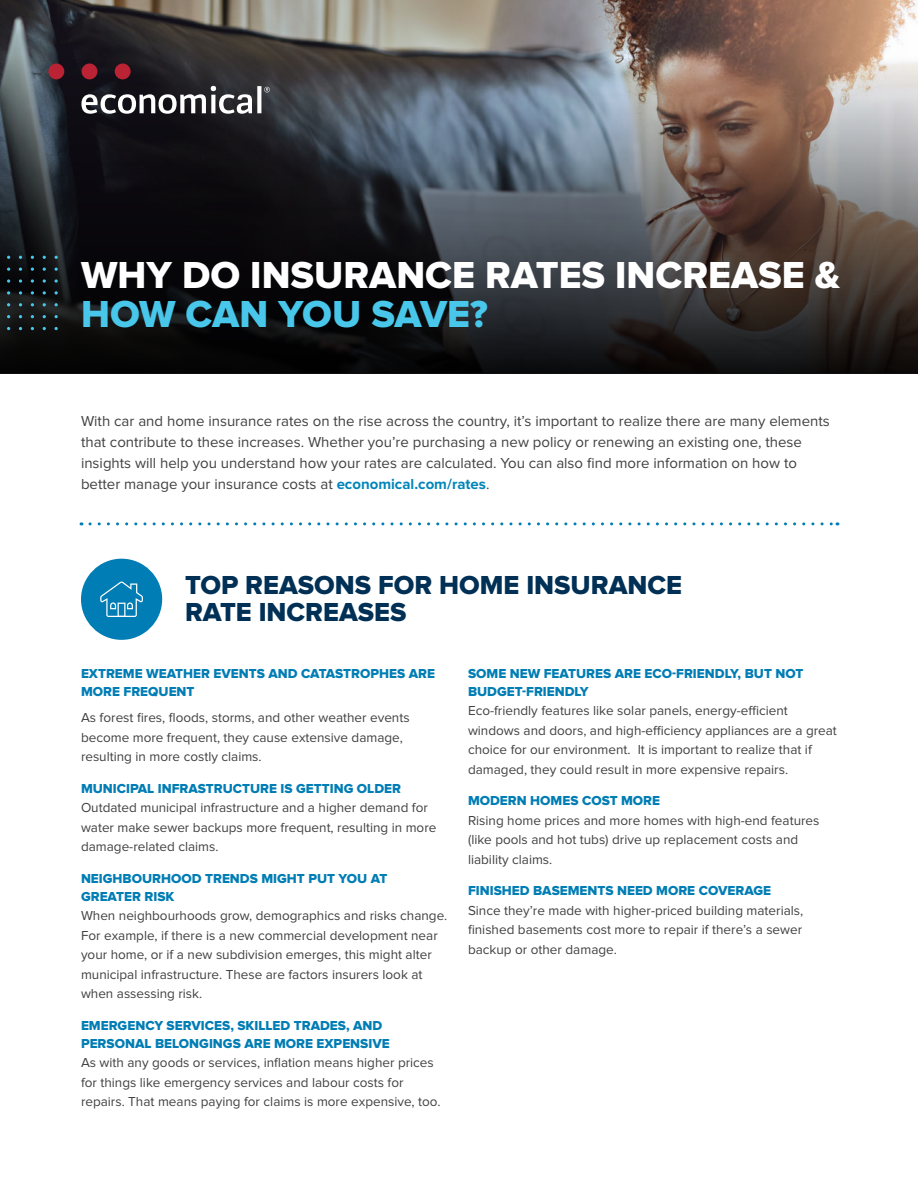
<style>
.page{position:relative;width:918px;height:1188px;background:#fff}
.page>*{position:absolute;margin:0;border:0;box-sizing:border-box;transform-origin:0 0}
.H2{font:39px/39px "Proxima Nova Extrabld";color:#fff}
.H3{font:27px/27px "Proxima Nova Extrabld";color:#003055}
.Body{font:15px/21px "Proxima Nova";color:#414042}
.Body-2{font:13.5px/19.5px "Proxima Nova";color:#414042}
.H4{font:13.5px/18px "Proxima Nova Extrabld";color:#007db4}
.s1{color:#49c7eb}
.s2{font-weight:700;color:#0085ba}
</style>
<div class="page">
<img style="left:0;top:0;width:918px;height:374px">
<svg style="left:7px;top:279px;width:3px;height:4px"></svg>
<svg style="left:19px;top:279px;width:3px;height:4px"></svg>
<svg style="left:31px;top:279px;width:3px;height:4px"></svg>
<svg style="left:43px;top:279px;width:3px;height:4px"></svg>
<svg style="left:55px;top:279px;width:3px;height:4px"></svg>
<svg style="left:7px;top:291px;width:3px;height:4px"></svg>
<svg style="left:19px;top:291px;width:3px;height:4px"></svg>
<svg style="left:31px;top:291px;width:3px;height:4px"></svg>
<svg style="left:43px;top:291px;width:3px;height:4px"></svg>
<svg style="left:55px;top:291px;width:3px;height:4px"></svg>
<div style="left:115px;top:63px;width:16px;height:16px;background:#ba2334;border-radius:50%"></div>
<div style="left:82px;top:63px;width:15px;height:16px;background:#ba2334;border-radius:50%"></div>
<div style="left:48px;top:63px;width:16px;height:16px;background:#ba2334;border-radius:50%"></div>
<svg style="left:81px;top:86px;width:189px;height:28px"></svg>
<div style="left:81px;top:559px;width:81px;height:81px;background:#007db4;border-radius:50%"></div>
<svg style="left:100px;top:582px;width:43px;height:35px"></svg>
<svg style="left:90px;top:522px;width:748px;height:3px"></svg>
<h1 class="H2" style="left:81px;top:256px;width:761px">WHY DO INSURANCE RATES INCREASE &amp;<br><span class="s1">HOW CAN YOU SAVE?</span></h1>
<p class="Body" style="left:81px;top:411px;width:750px">With car and home insurance rates on the rise across the country, it’s important to realize there are many elements that contribute to these increases. Whether you’re purchasing a new policy or renewing an existing one, these insights will help you understand how your rates are calculated. You can also find more information on how to better manage your insurance costs at <span class="s2">economical.com/rates</span>.</p>
<h2 class="H3" style="left:185px;top:572px;width:499px">TOP REASONS FOR HOME INSURANCE<br>RATE INCREASES</h2>
<h3 class="H4" style="left:81px;top:665px;width:356px">EXTREME WEATHER EVENTS AND CATASTROPHES ARE<br>MORE FREQUENT</h3>
<p class="Body-2" style="left:81px;top:708px;width:330px">As forest fires, floods, storms, and other weather events become more frequent, they cause extensive damage, resulting in more costly claims.</p>
<h3 class="H4" style="left:81px;top:779px;width:322px">MUNICIPAL INFRASTRUCTURE IS GETTING OLDER</h3>
<p class="Body-2" style="left:81px;top:798px;width:357px">Outdated municipal infrastructure and a higher demand for water make sewer backups more frequent, resulting in more damage-related claims.</p>
<h3 class="H4" style="left:81px;top:869px;width:308px">NEIGHBOURHOOD TRENDS MIGHT PUT YOU AT<br>GREATER RISK</h3>
<p class="Body-2" style="left:81px;top:906px;width:368px">When neighbourhoods grow, demographics and risks change.<br>For example, if there is a new commercial development near your home, or if a new subdivision emerges, this might alter municipal infrastructure. These are factors insurers look at when assessing risk.</p>
<h3 class="H4" style="left:81px;top:1016px;width:310px">EMERGENCY SERVICES, SKILLED TRADES, AND<br>PERSONAL BELONGINGS ARE MORE EXPENSIVE</h3>
<p class="Body-2" style="left:81px;top:1053px;width:361px">As with any goods or services, inflation means higher prices for things like emergency services and labour costs for repairs. That means paying for claims is more expensive, too.</p>
<h3 class="H4" style="left:468px;top:665px;width:337px">SOME NEW FEATURES ARE ECO-FRIENDLY, BUT NOT<br>BUDGET-FRIENDLY</h3>
<p class="Body-2" style="left:468px;top:701px;width:370px">Eco-friendly features like solar panels, energy-efficient windows and doors, and high-efficiency appliances are a great choice for our environment. It is important to realize that if damaged, they could result in more expensive repairs.</p>
<h3 class="H4" style="left:468px;top:792px;width:194px">MODERN HOMES COST MORE</h3>
<p class="Body-2" style="left:468px;top:811px;width:353px">Rising home prices and more homes with high-end features (like pools and hot tubs) drive up replacement costs and liability claims.</p>
<h3 class="H4" style="left:468px;top:882px;width:305px">FINISHED BASEMENTS NEED MORE COVERAGE</h3>
<p class="Body-2" style="left:468px;top:901px;width:337px;text-align:justify">Since they’re made with higher-priced building materials, finished basements cost more to repair if there’s a sewer backup or other damage.</p>
</div>
